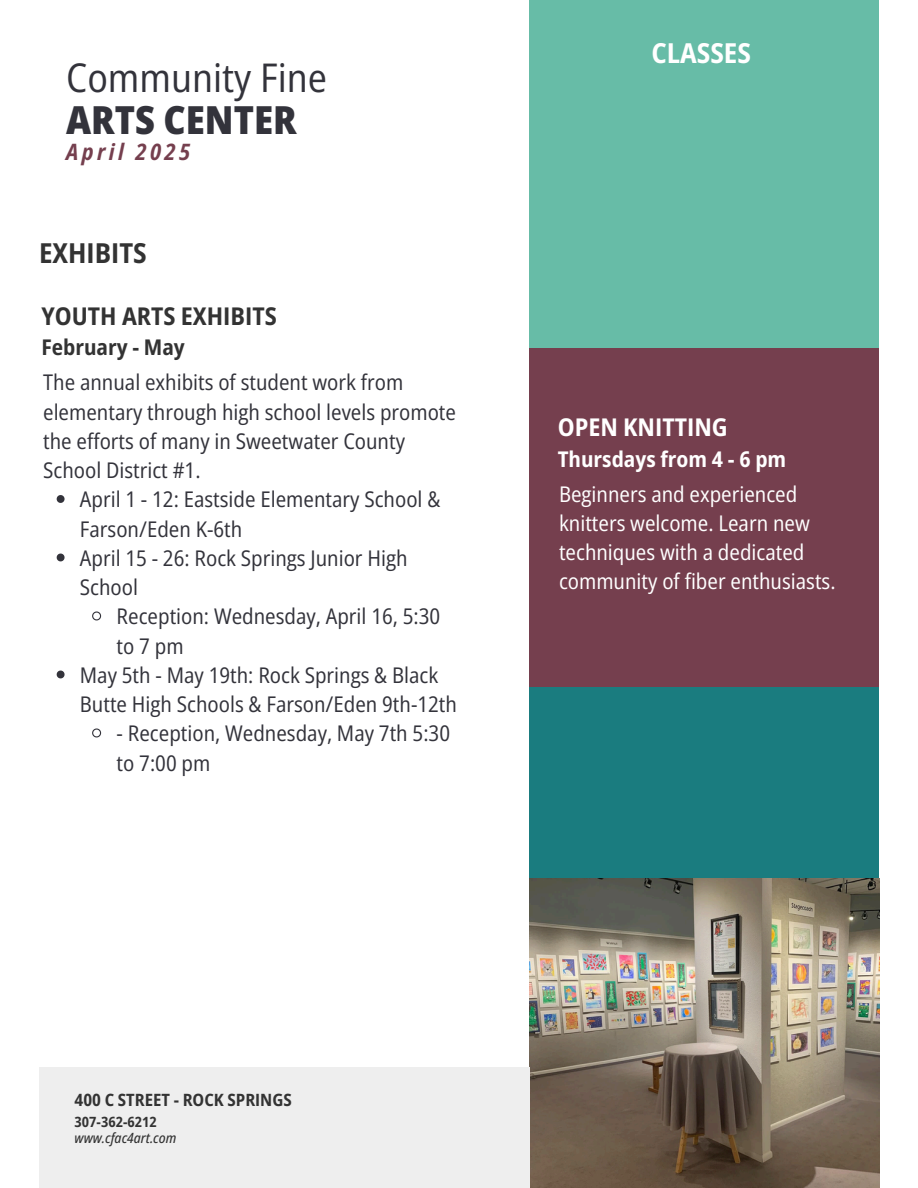
<style>
.page{position:relative;width:918px;height:1188px;background:#fff}
.page>*{position:absolute;margin:0;border:0;box-sizing:border-box;transform-origin:0 0}
.t1{font:semi-condensed 39.45px "Open Sans";color:#33333b}
.t2{font:800 semi-condensed 38.55px "Open Sans";color:#33333b}
.t3{font:700 semi-condensed 27.45px "Open Sans";color:#333}
.t4{font:700 semi-condensed 27.45px "Open Sans";color:#fff}
.t5{font:700 semi-condensed 24.45px "Open Sans";color:#333}
.t6{font:700 semi-condensed 24.45px "Open Sans";color:#fff}
.t7{font:italic 700 semi-condensed 22.5px "Open Sans";letter-spacing:.15em;color:#753f4e}
.t8{font:semi-condensed 21.6px/29.2px "Open Sans";color:#33333b}
.t9{font:semi-condensed 21.6px/29.2px "Open Sans";color:#fff}
.t10{font:700 semi-condensed 21.6px "Open Sans";color:#fff}
.t11{font:700 semi-condensed 21.6px "Open Sans";color:#333}
.t12{font:700 semi-condensed 16.95px "Open Sans";color:#333}
.t13{font:italic 500 semi-condensed 14.1px "Open Sans";color:#333}
.t14{font:700 semi-condensed 14.1px "Open Sans";color:#333}
</style>
<div class="page">
<div style="left:529px;top:0;width:350px;height:370px;background:#67bca7"></div>
<div style="left:529px;top:348px;width:350px;height:359px;background:#753f4e"></div>
<div style="left:529px;top:688px;width:350px;height:229px;background:#1a7c7f"></div>
<img style="left:529px;top:878px;width:350px;height:310px">
<div style="left:39px;top:1067px;width:490px;height:121px;background:#eee"></div>
<svg style="left:57px;top:495px;width:8px;height:8px"></svg>
<svg style="left:57px;top:554px;width:8px;height:7px"></svg>
<svg style="left:92px;top:611px;width:10px;height:10px"></svg>
<svg style="left:57px;top:671px;width:8px;height:7px"></svg>
<svg style="left:92px;top:728px;width:10px;height:10px"></svg>
<h2 class="t1" style="left:66px;top:50px;width:263px">Community Fine</h2>
<h1 class="t2" style="left:66px;top:93px;width:232px">ARTS CENTER</h1>
<h5 class="t7" style="left:66px;top:136px;width:126px">April 2025</h5>
<p class="t3" style="left:39px;top:234px;width:109px">EXHIBITS</p>
<p class="t5" style="left:41px;top:298px;width:237px">YOUTH ARTS EXHIBITS</p>
<h3 class="t11" style="left:41px;top:332px;width:145px">February - May</h3>
<p class="t8" style="left:43px;top:367px;width:414px">The annual exhibits of student work from elementary through high school levels promote the efforts of many in Sweetwater County School District #1.</p>
<p class="t8" style="left:80px;top:484px;width:362px">April 1 - 12: Eastside Elementary School &amp;<br>Farson/Eden K-6th</p>
<p class="t8" style="left:80px;top:543px;width:329px">April 15 - 26: Rock Springs Junior High<br>School</p>
<p class="t8" style="left:117px;top:601px;width:325px">Reception: Wednesday, April 16, 5:30 to 7 pm</p>
<p class="t8" style="left:80px;top:660px;width:379px">May 5th - May 19th: Rock Springs &amp; Black<br>Butte High Schools &amp; Farson/Eden 9th-12th</p>
<p class="t8" style="left:117px;top:718px;width:335px">- Reception, Wednesday, May 7th 5:30 to 7:00 pm</p>
<p class="t4" style="left:651px;top:34px;width:101px">CLASSES</p>
<h6 class="t6" style="left:558px;top:410px;width:172px">OPEN KNITTING</h6>
<p class="t10" style="left:558px;top:444px;width:230px">Thursdays from 4 - 6 pm</p>
<h4 class="t9" style="left:559px;top:479px;width:278px">Beginners and experienced knitters welcome. Learn new techniques with a dedicated community of fiber enthusiasts.</h4>
<h3 class="t12" style="left:75px;top:1088px;width:219px">400 C STREET - ROCK SPRINGS</h3>
<h4 class="t14" style="left:75px;top:1112px;width:84px">307-362-6212</h4>
<h6 class="t13" style="left:75px;top:1128px;width:103px">www.cfac4art.com</h6>
</div>
